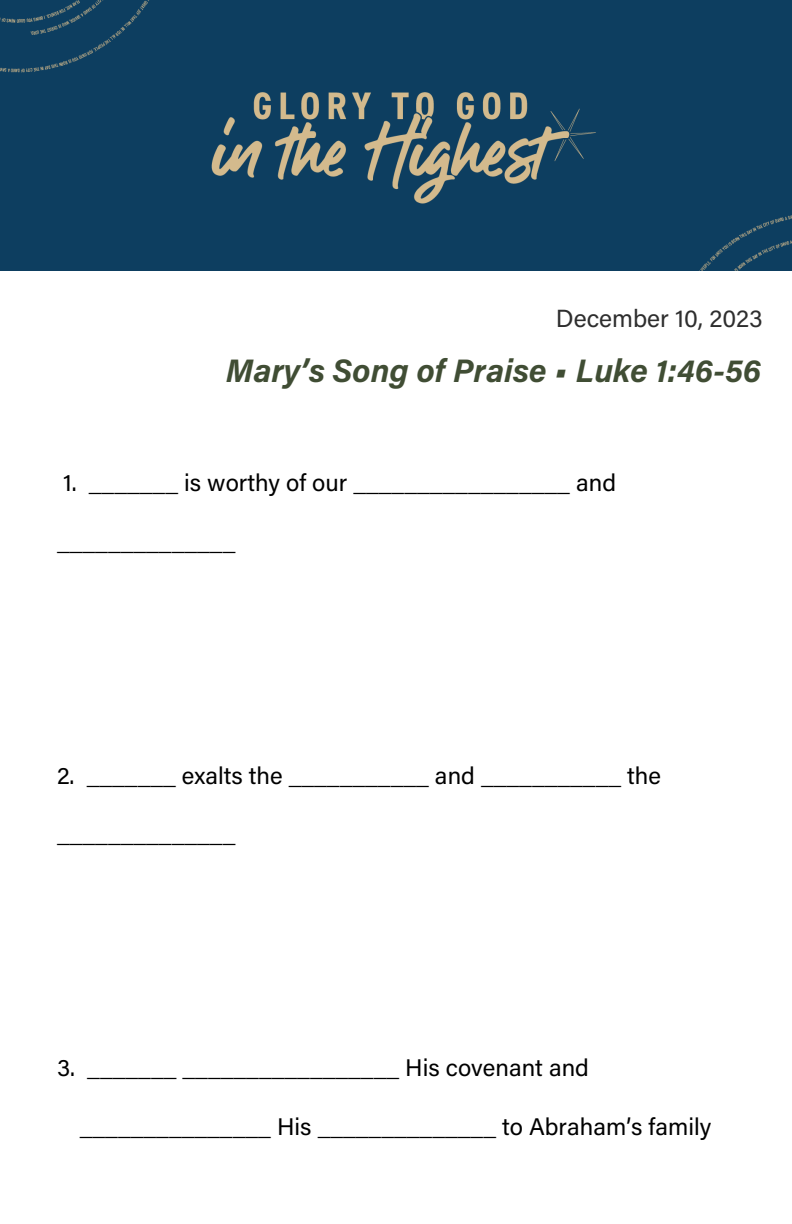
<style>
.page{position:relative;width:792px;height:1224px;background:#fff}
.page>*{position:absolute;margin:0;border:0;box-sizing:border-box;transform-origin:0 0}
.t1{font:italic 700 32.6px "Acumin Pro";color:#404d34}
.t2{font:24.8px "Acumin Pro";color:#2e2e2e}
.t3{font:24px "Acumin Pro";color:#000}
.s1{color:#fff}
</style>
<div class="page">
<div style="left:0;top:0;width:792px;height:271px;background:#0d3e60"></div>
<p class="t2" style="left:556px;top:308px;width:208px">December 10, 2023</p>
<p class="t1" style="left:226px;top:358px;width:537px">Mary’s Song of Praise • Luke 1:46-56</p>
<p class="t3" style="left:63px;top:474px;width:554px">1. _______ is worthy of our _________________ and</p>
<p class="t3" style="left:57px;top:532px;width:180px">______________</p>
<p class="t3" style="left:57px;top:766px;width:606px">2. _______ exalts the ___________ and ___________ the</p>
<p class="t3" style="left:57px;top:825px;width:180px">______________</p>
<p class="t3" style="left:57px;top:1059px;width:533px">3. _______ _________________ His covenant and</p>
<p class="t3" style="left:57px;top:1117px;width:656px"><span class="s1">llll</span>_______________ His ______________ to Abraham’s family</p>
</div>
